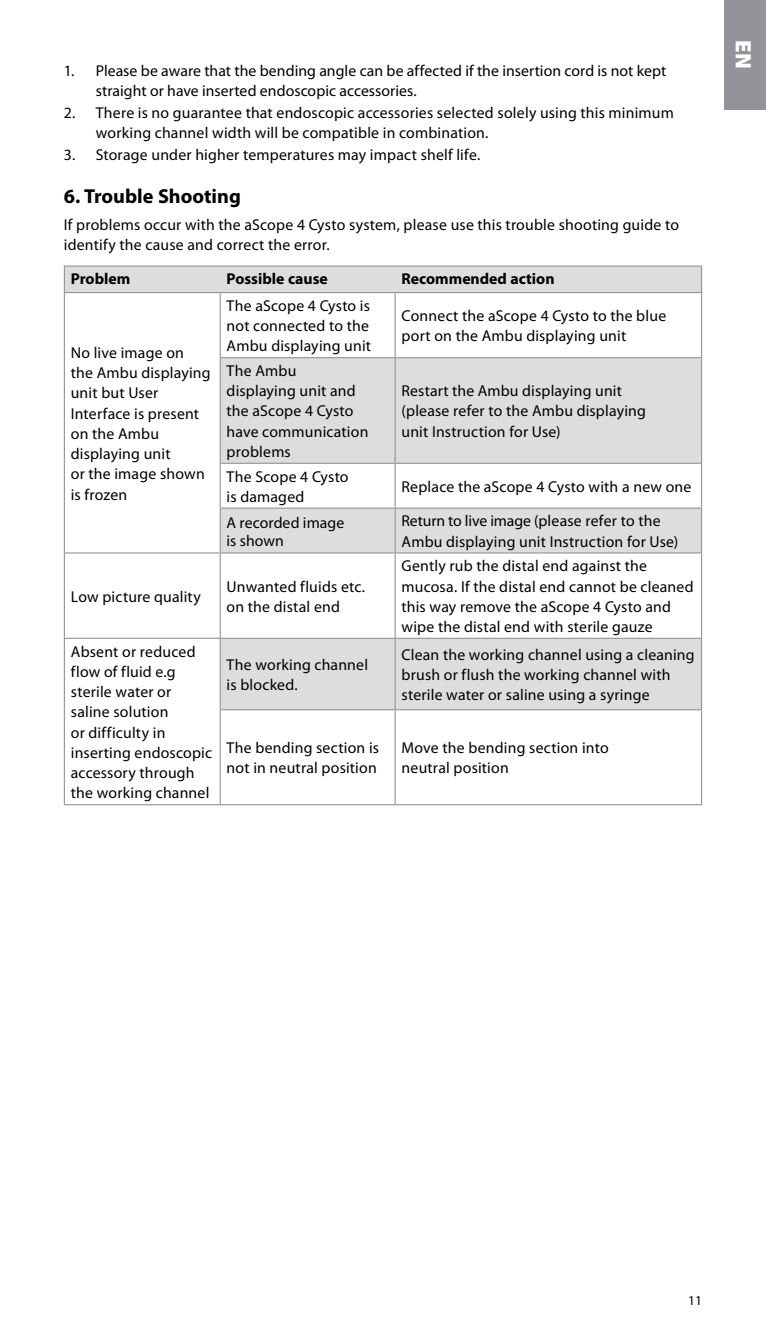
<style>
.page{position:relative;width:766px;height:1340px;background:#fff}
.page>*{position:absolute;margin:0;border:0;box-sizing:border-box;transform-origin:0 0}
.t1{font:900 22.5px "Myriad Pro";color:#fff}
.t2{font:700 20.25px "Myriad Pro";color:#000}
.t3{font:15.75px/20.2px "Myriad Pro";letter-spacing:.01em;color:#000}
.t4{font:700 15.75px "Myriad Pro";color:#000}
.t5{font:13.5px "Myriad Pro";color:#000}
</style>
<div class="page">
<div style="left:724px;top:0;width:41px;height:110px;background:#939498"></div>
<svg style="left:65px;top:267px;width:635px;height:442px"></svg>
<div style="left:64px;top:638px;width:156px;height:166px;background:#fff"></div>
<hr style="left:64px;top:265px;width:156px;height:2px;background:#939498">
<svg style="left:64px;top:267px;width:1px;height:25px"></svg>
<hr style="left:220px;top:265px;width:175px;height:2px;background:#939498">
<hr style="left:395px;top:265px;width:307px;height:2px;background:#939498">
<hr style="left:700px;top:267px;width:2px;height:25px;background:#939498">
<hr style="left:64px;top:292px;width:156px;height:1px;background:#939498">
<hr style="left:64px;top:293px;width:1px;height:65px;background:#939498">
<hr style="left:64px;top:358px;width:1px;height:105px;background:#939498">
<hr style="left:64px;top:463px;width:1px;height:45px;background:#939498">
<hr style="left:64px;top:508px;width:1px;height:44px;background:#939498">
<hr style="left:220px;top:292px;width:175px;height:1px;background:#939498">
<hr style="left:219px;top:293px;width:2px;height:64px;background:#939498">
<hr style="left:395px;top:292px;width:307px;height:1px;background:#939498">
<hr style="left:394px;top:293px;width:1px;height:64px;background:#939498">
<hr style="left:700px;top:293px;width:2px;height:64px;background:#939498">
<hr style="left:219px;top:357px;width:176px;height:1px;background:#939498">
<hr style="left:219px;top:358px;width:2px;height:105px;background:#939498">
<hr style="left:395px;top:357px;width:307px;height:1px;background:#939498">
<hr style="left:394px;top:358px;width:1px;height:105px;background:#939498">
<hr style="left:700px;top:358px;width:2px;height:105px;background:#939498">
<hr style="left:219px;top:463px;width:176px;height:1px;background:#939498">
<hr style="left:219px;top:464px;width:2px;height:43px;background:#939498">
<hr style="left:395px;top:463px;width:307px;height:1px;background:#939498">
<hr style="left:394px;top:464px;width:1px;height:43px;background:#939498">
<hr style="left:700px;top:464px;width:2px;height:43px;background:#939498">
<hr style="left:219px;top:507px;width:176px;height:1px;background:#939498">
<hr style="left:219px;top:508px;width:2px;height:44px;background:#939498">
<hr style="left:395px;top:507px;width:307px;height:1px;background:#939498">
<hr style="left:394px;top:508px;width:1px;height:44px;background:#939498">
<hr style="left:700px;top:508px;width:2px;height:44px;background:#939498">
<hr style="left:64px;top:552px;width:156px;height:1px;background:#939498">
<hr style="left:64px;top:553px;width:1px;height:84px;background:#939498">
<hr style="left:220px;top:552px;width:175px;height:1px;background:#939498">
<hr style="left:219px;top:553px;width:2px;height:84px;background:#939498">
<hr style="left:395px;top:552px;width:307px;height:1px;background:#939498">
<hr style="left:394px;top:553px;width:1px;height:84px;background:#939498">
<hr style="left:700px;top:553px;width:2px;height:84px;background:#939498">
<hr style="left:64px;top:637px;width:156px;height:2px;background:#939498">
<hr style="left:64px;top:639px;width:1px;height:70px;background:#939498">
<hr style="left:64px;top:709px;width:1px;height:95px;background:#939498">
<hr style="left:64px;top:804px;width:156px;height:1px;background:#939498">
<hr style="left:220px;top:637px;width:175px;height:2px;background:#939498">
<hr style="left:219px;top:639px;width:2px;height:70px;background:#939498">
<hr style="left:395px;top:637px;width:307px;height:2px;background:#939498">
<hr style="left:394px;top:639px;width:1px;height:70px;background:#939498">
<hr style="left:700px;top:639px;width:2px;height:70px;background:#939498">
<hr style="left:219px;top:709px;width:176px;height:1px;background:#939498">
<hr style="left:219px;top:710px;width:2px;height:94px;background:#939498">
<hr style="left:395px;top:709px;width:307px;height:1px;background:#939498">
<hr style="left:394px;top:710px;width:1px;height:94px;background:#939498">
<hr style="left:700px;top:710px;width:2px;height:94px;background:#939498">
<hr style="left:220px;top:804px;width:175px;height:1px;background:#939498">
<hr style="left:395px;top:804px;width:307px;height:1px;background:#939498">
<p class="t3" style="left:96px;top:60px;width:572px;text-indent:-32px">1. Please be aware that the bending angle can be affected if the insertion cord is not kept straight or have inserted endoscopic accessories.</p>
<p class="t3" style="left:96px;top:102px;width:579px;text-indent:-32px">2. There is no guarantee that endoscopic accessories selected solely using this minimum working channel width will be compatible in combination.</p>
<p class="t3" style="left:64px;top:145px;width:418px">3. Storage under higher temperatures may impact shelf life.</p>
<p class="t2" style="left:64px;top:183px;width:178px">6. Trouble Shooting</p>
<p class="t3" style="left:64px;top:214px;width:616px">If problems occur with the aScope 4 Cysto system, please use this trouble shooting guide to identify the cause and correct the error.</p>
<p class="t4" style="left:71px;top:269px;width:61px">Problem</p>
<p class="t4" style="left:226px;top:269px;width:103px">Possible cause</p>
<p class="t4" style="left:401px;top:269px;width:154px">Recommended action</p>
<p class="t3" style="left:71px;top:342px;width:141px">No live image on<br>the Ambu displaying unit but User<br>Interface is present on the Ambu displaying unit<br>or the image shown is frozen</p>
<p class="t3" style="left:226px;top:295px;width:146px">The aScope 4 Cysto is not connected to the<br>Ambu displaying unit</p>
<p class="t3" style="left:401px;top:305px;width:266px">Connect the aScope 4 Cysto to the blue port on the Ambu displaying unit</p>
<p class="t3" style="left:226px;top:360px;width:143px">The Ambu displaying unit and the aScope 4 Cysto have communication problems</p>
<p class="t3" style="left:401px;top:380px;width:246px">Restart the Ambu displaying unit (please refer to the Ambu displaying unit Instruction for Use)</p>
<p class="t3" style="left:226px;top:466px;width:123px">The Scope 4 Cysto is damaged</p>
<p class="t3" style="left:401px;top:476px;width:291px">Replace the aScope 4 Cysto with a new one</p>
<p class="t3" style="left:226px;top:513px;width:119px;line-height:18px">A recorded image is shown</p>
<p class="t3" style="left:401px;top:511px;width:278px">Return to live image (please refer to the<br>Ambu displaying unit Instruction for Use)</p>
<p class="t3" style="left:71px;top:586px;width:131px">Low picture quality</p>
<p class="t3" style="left:226px;top:576px;width:140px">Unwanted fluids etc. on the distal end</p>
<p class="t3" style="left:401px;top:555px;width:293px">Gently rub the distal end against the mucosa. If the distal end cannot be cleaned this way remove the aScope 4 Cysto and wipe the distal end with sterile gauze</p>
<p class="t3" style="left:71px;top:641px;width:143px">Absent or reduced flow of fluid e.g sterile water or saline solution<br>or difficulty in inserting endoscopic accessory through the working channel</p>
<p class="t3" style="left:226px;top:654px;width:143px">The working channel is blocked.</p>
<p class="t3" style="left:401px;top:644px;width:294px">Clean the working channel using a cleaning brush or flush the working channel with sterile water or saline using a syringe</p>
<p class="t3" style="left:226px;top:737px;width:154px">The bending section is not in neutral position</p>
<p class="t3" style="left:401px;top:737px;width:208px">Move the bending section into neutral position</p>
<h1 class="t1" style="left:756px;top:40px;width:30px;rotate:90deg">EN</h1>
<p class="t5" style="left:688px;top:1292px;width:15px">11</p>
</div>
